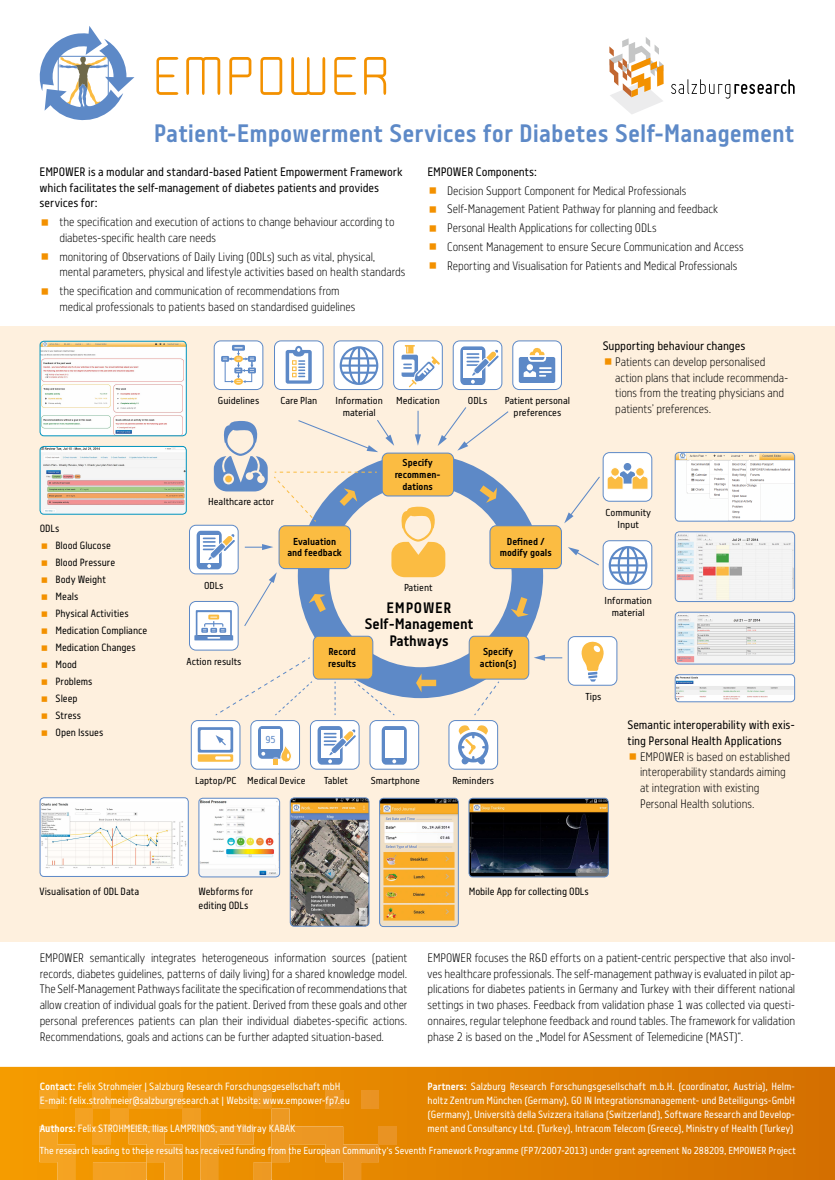
<style>
.page{position:relative;width:835px;height:1180px;background:#fff}
.page>*{position:absolute;margin:0;border:0;box-sizing:border-box;transform-origin:0 0}
.t1{font:51.45px "Moondog Fifteen";letter-spacing:.025em;color:#f39100}
.t2{font:700 25.2px "Centima";color:#5d89c7}
.t3{font:700 15.12px/16.8px "Centima";color:#000;text-align:center}
.t4{font:300 12.25px/15.7px "Centima";letter-spacing:-.005em;color:#000}
.t5{font:12.25px/15.7px "Centima";letter-spacing:-.005em;color:#000}
.t6{font:10.5px/14px "Centima";letter-spacing:-.005em;color:#fff;text-align:justify}
.t7{font:10.5px/17px "Centima";letter-spacing:-.005em;color:#000}
.t8{font:10.15px "Centima";letter-spacing:-.005em;color:#fff}
.t9{font:10.08px/11.8px "Centima";color:#000;text-align:center;scale:1.04 1}
.t10{font:700 10.08px/11.8px "Centima";color:#000;text-align:center}
.t11{font:10.08px "Centima";color:#5d89c7;scale:1.04 1}
.s1{font-weight:700}
</style>
<div class="page">
<div style="left:0;top:326px;width:834px;height:616px;background:#fef0de"></div>
<svg style="left:393px;top:340px;width:49px;height:50px;background:#dee4ea"></svg>
<svg style="left:452px;top:340px;width:50px;height:50px;background:#ced9e8"></svg>
<svg style="left:512px;top:340px;width:50px;height:50px;background:#c2d0e4"></svg>
<svg style="left:333px;top:340px;width:50px;height:50px;background:#c9d7eb"></svg>
<svg style="left:274px;top:340px;width:49px;height:50px;background:#d6dfec"></svg>
<svg style="left:214px;top:340px;width:49px;height:50px;background:#dee4ec"></svg>
<svg style="left:0;top:1067px;width:834px;height:113px;background:#e28200"></svg>
<div style="left:93px;top:1090px;width:18px;height:18px;background:#f3a122"></div>
<div style="left:111px;top:1108px;width:18px;height:18px;background:#f3a122"></div>
<div style="left:75px;top:1108px;width:18px;height:18px;background:#f4a222"></div>
<div style="left:39px;top:1090px;width:18px;height:18px;background:#f5a422"></div>
<div style="left:93px;top:1126px;width:18px;height:18px;background:#f3a122"></div>
<svg style="left:39px;top:1126px;width:36px;height:54px;background:#f4a119"></svg>
<div style="left:254px;top:1090px;width:17px;height:18px;background:#ed9923"></div>
<div style="left:254px;top:1162px;width:17px;height:18px;background:#ed9923"></div>
<svg style="left:200px;top:1126px;width:54px;height:54px;background:#ed9715"></svg>
<div style="left:361px;top:1090px;width:18px;height:18px;background:#ea9423"></div>
<div style="left:379px;top:1126px;width:17px;height:18px;background:#e99323"></div>
<div style="left:325px;top:1090px;width:18px;height:18px;background:#ec9623"></div>
<svg style="left:271px;top:1108px;width:108px;height:72px;background:#e99010"></svg>
<div style="left:93px;top:1162px;width:53px;height:18px;background:#f3a122"></div>
<div style="left:129px;top:1090px;width:53px;height:18px;background:#f29e22"></div>
<svg style="left:129px;top:1126px;width:53px;height:54px;background:#f19c19"></svg>
<div style="left:182px;top:1108px;width:18px;height:18px;background:#f19e22"></div>
<svg style="left:671px;top:79px;width:123px;height:20px"></svg>
<svg style="left:609px;top:37px;width:54px;height:77px"></svg>
<svg style="left:40px;top:26px;width:94px;height:94px"></svg>
<div style="left:40px;top:798px;width:148px;height:78px;background:#fff;border-radius:4px"></div>
<img style="left:42px;top:803px;width:145px;height:66px">
<div style="left:40px;top:797px;width:149px;height:80px;border:1px solid #5d89c7;border-radius:4px"></div>
<img style="left:290px;top:798px;width:79px;height:128px">
<div style="left:290px;top:797px;width:79px;height:129px;border:1px solid #5d89c7;border-radius:4px"></div>
<img style="left:379px;top:798px;width:79px;height:128px">
<div style="left:379px;top:798px;width:79px;height:129px;border:1px solid #5d89c7;border-radius:4px"></div>
<img style="left:199px;top:798px;width:80px;height:79px">
<div style="left:198px;top:798px;width:82px;height:79px;border:1px solid #5d89c7;border-radius:4px"></div>
<img style="left:40px;top:341px;width:146px;height:95px">
<div style="left:40px;top:341px;width:147px;height:95px;border:1px solid #0093bd;border-radius:4px"></div>
<img style="left:40px;top:446px;width:146px;height:68px">
<div style="left:40px;top:446px;width:147px;height:68px;border:1px solid #0093bd;border-radius:4px"></div>
<img style="left:675px;top:452px;width:119px;height:69px">
<div style="left:674px;top:452px;width:120px;height:69px;border:1px solid #5d89c7;border-radius:4px"></div>
<img style="left:676px;top:676px;width:116px;height:24px">
<div style="left:674px;top:674px;width:120px;height:28px;border:1px solid #5d89c7;border-radius:4px"></div>
<img style="left:469px;top:798px;width:139px;height:79px">
<div style="left:468px;top:798px;width:140px;height:79px;border:1px solid #5d89c7;border-radius:4px"></div>
<img style="left:675px;top:612px;width:119px;height:52px">
<div style="left:674px;top:612px;width:120px;height:52px;border:1px solid #5d89c7;border-radius:4px"></div>
<img style="left:676px;top:532px;width:118px;height:69px">
<div style="left:674px;top:531px;width:120px;height:71px;border:1px solid #5d89c7;border-radius:4px"></div>
<svg style="left:189px;top:407px;width:463px;height:362px"></svg>
<h1 class="t1" style="left:154px;top:44px;width:239px">EMPOWER</h1>
<h2 class="t2" style="left:154px;top:118px;width:641px">Patient-Empowerment Services for Diabetes Self-Management</h2>
<p class="t5" style="left:427px;top:164px;width:111px">EMPOWER Components:</p>
<p class="t4" style="left:447px;top:181px;width:298px;line-height:18.7px">Decision Support Component for Medical Professionals Self-Management Patient Pathway for planning and feedback Personal Health Applications for collecting ODLs<br>Consent Management to ensure Secure Communication and Access Reporting and Visualisation for Patients and Medical Professionals</p>
<p class="t5" style="left:40px;top:164px;width:364px">EMPOWER is a modular and standard-based Patient Empowerment Framework which facilitates the self-management of diabetes patients and provides services for:</p>
<p class="t4" style="left:59px;top:214px;width:336px">the specification and execution of actions to change behaviour according to diabetes-specific health care needs</p>
<p class="t4" style="left:59px;top:249px;width:347px">monitoring of Observations of Daily Living (ODLs) such as vital, physical, mental parameters, physical and lifestyle activities based on health standards</p>
<p class="t4" style="left:59px;top:283px;width:297px">the specification and communication of recommendations from medical professionals to patients based on standardised guidelines</p>
<p class="t7" style="left:56px;top:520px;width:93px;text-indent:-16px">ODLs<br>Blood Glucose<br>Blood Pressure<br>Body Weight<br>Meals<br>Physical Activities<br>Medication Compliance<br>Medication Changes<br>Mood<br>Problems<br>Sleep<br>Stress<br>Open Issues</p>
<p class="t9" style="left:218px;top:395px;width:41px">Guidelines</p>
<p class="t9" style="left:280px;top:395px;width:37px">Care Plan</p>
<p class="t9" style="left:335px;top:395px;width:47px">Information material</p>
<p class="t9" style="left:396px;top:395px;width:43px">Medication</p>
<p class="t9" style="left:468px;top:395px;width:20px">ODLs</p>
<p class="t9" style="left:504px;top:395px;width:64px">Patient personal preferences</p>
<p class="t5" style="left:602px;top:338px;width:144px">Supporting behaviour changes</p>
<p class="t4" style="left:615px;top:354px;width:175px">Patients can develop personalised action plans that include recommenda&shy;tions from the treating physicians and patients’ preferences.</p>
<p class="t9" style="left:208px;top:496px;width:65px">Healthcare actor</p>
<p class="t9" style="left:204px;top:579px;width:20px">ODLs</p>
<p class="t9" style="left:187px;top:656px;width:54px">Action results</p>
<p class="t10" style="left:287px;top:535px;width:56px">Evaluation and feedback</p>
<p class="t10" style="left:394px;top:457px;width:47px">Specify recommen&shy;dations</p>
<p class="t9" style="left:404px;top:582px;width:29px">Patient</p>
<p class="t10" style="left:499px;top:535px;width:54px">Defined / modify goals</p>
<p class="t3" style="left:365px;top:599px;width:110px">EMPOWER<br>Self-Management<br>Pathways</p>
<p class="t10" style="left:328px;top:646px;width:29px;text-align:left">Record results</p>
<p class="t10" style="left:480px;top:646px;width:38px">Specify action(s)</p>
<p class="t11" style="left:265px;top:733px;width:12px">95</p>
<p class="t9" style="left:195px;top:775px;width:108px">Laptop/PC Medical Device</p>
<p class="t9" style="left:324px;top:775px;width:25px">Tablet</p>
<p class="t9" style="left:371px;top:775px;width:49px">Smartphone</p>
<p class="t9" style="left:452px;top:775px;width:42px">Reminders</p>
<p class="t9" style="left:605px;top:507px;width:45px;line-height:12.1px">Community<br>Input</p>
<p class="t9" style="left:604px;top:595px;width:47px;line-height:12.1px">Information material</p>
<p class="t9" style="left:585px;top:691px;width:17px">Tips</p>
<p class="t5" style="left:627px;top:717px;width:169px">Semantic interoperability with exis&shy;ting Personal Health Applications</p>
<p class="t4" style="left:640px;top:749px;width:152px">EMPOWER is based on established interoperability standards aiming at integration with existing<br>Personal Health solutions.</p>
<p class="t7" style="left:39px;top:882px;width:101px">Visualisation of ODL Data</p>
<p class="t7" style="left:198px;top:884px;width:56px;line-height:14px">Webforms for editing ODLs</p>
<p class="t7" style="left:468px;top:882px;width:121px">Mobile App for collecting ODLs</p>
<p class="t4" style="left:40px;top:950px;width:369px;text-align:justify">EMPOWER semantically integrates heterogeneous information sources (patient records, diabetes guidelines, patterns of daily living) for a shared knowledge model.<br>The Self-Management Pathways facilitate the specification of recommendations that allow creation of individual goals for the patient. Derived from these goals and other personal preferences patients can plan their individual diabetes-specific actions.<br>Recommendations, goals and actions can be further adapted situation-based.</p>
<p class="t4" style="left:427px;top:950px;width:369px;text-align:justify">EMPOWER focuses the R&amp;D efforts on a patient-centric perspective that also invol&shy;ves healthcare professionals. The self-management pathway is evaluated in pilot ap&shy;plications for diabetes patients in Germany and Turkey with their different national settings in two phases. Feedback from validation phase 1 was collected via questi&shy;onnaires, regular telephone feedback and round tables. The framework for validation phase 2 is based on the „Model for ASessment of Telemedicine (MAST)“.</p>
<p class="t6" style="left:40px;top:1079px;width:312px"><span class="s1">Contact:</span> Felix Strohmeier | Salzburg Research Forschungsgesellschaft mbH<br>E-mail: felix.strohmeier@salzburgresearch.at | Website: www.empower-fp7.eu</p>
<p class="t6" style="left:40px;top:1121px;width:257px"><span class="s1">Authors:</span> Felix STROHMEIER, Ilias LAMPRINOS, and Yildiray KABAK</p>
<p class="t8" style="left:40px;top:1144px;width:757px">The research leading to these results has received funding from the European Community‘s Seventh Framework Programme (FP7/2007-2013) under grant agreement No 288209, EMPOWER Project</p>
<p class="t6" style="left:427px;top:1079px;width:369px"><span class="s1">Partners:</span> Salzburg Research Forschungsgesellschaft m.b.H. (coordinator, Austria), Helm&shy;holtz Zentrum München (Germany), GO IN Integrationsmanagement- und Beteiligungs-GmbH (Germany), Università della Svizzera italiana (Switzerland), Software Research and Develop&shy;ment and Consultancy Ltd. (Turkey), Intracom Telecom (Greece), Ministry of Health (Turkey)</p>
</div>
